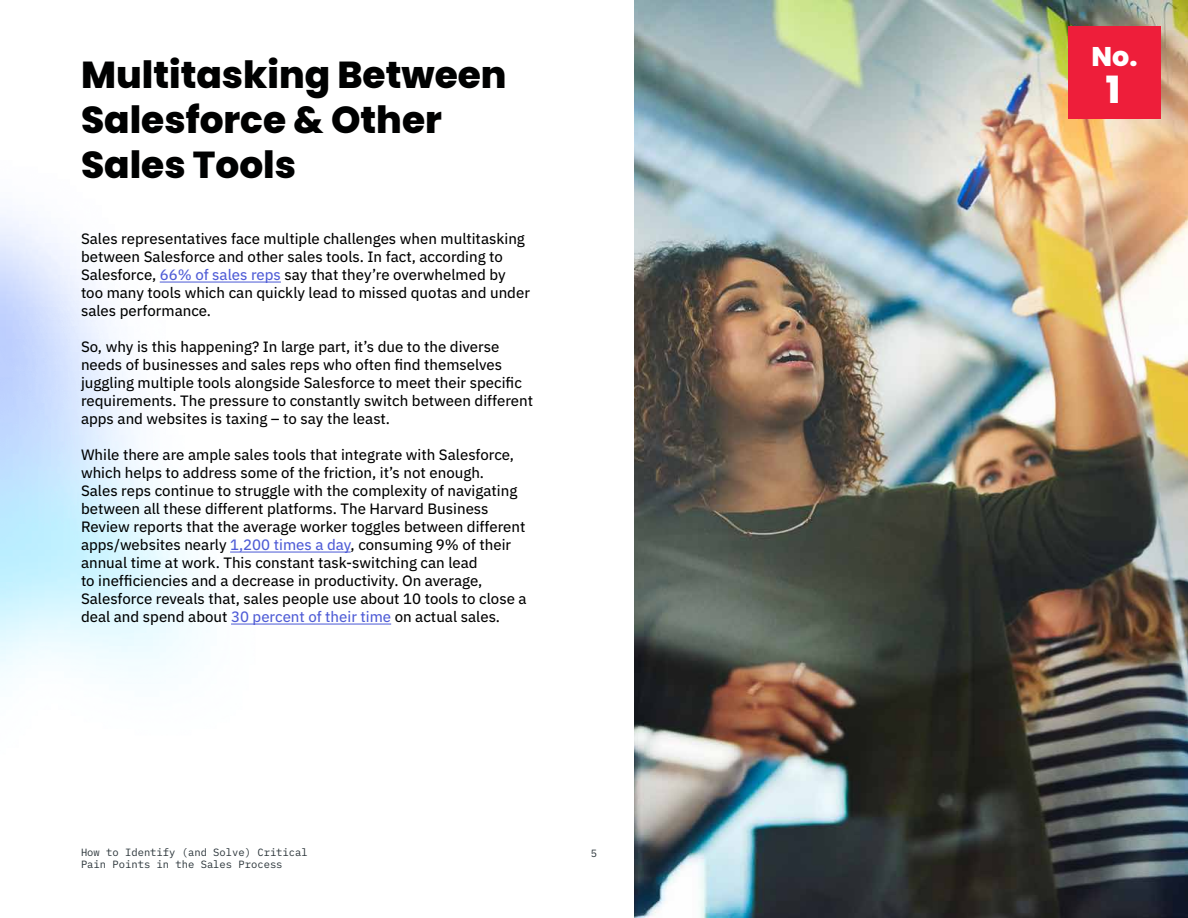
<style>
.page{position:relative;width:1188px;height:918px;background:#fff}
.page>*{position:absolute;margin:0;border:0;box-sizing:border-box;transform-origin:0 0}
.t1{font:800 37.5px/45px "Poppins";color:#000101}
.t2{font:800 37.5px "Poppins";color:#fff}
.t3{font:800 27px "Poppins";color:#fff}
.t4{font:15px/18px "IBM Plex Sans Text";color:#000101}
.t5{font:10.5px/12.6px "IBM Plex Mono";color:#2a3439}
.s1{color:#4f5cd6}
</style>
<div class="page">
<img style="left:634px;top:0;width:554px;height:918px">
<hr style="left:160px;top:282px;width:121px;height:1px;background:#4f5cd6">
<hr style="left:230px;top:552px;width:121px;height:1px;background:#4f5cd6">
<hr style="left:231px;top:624px;width:160px;height:1px;background:#4f5cd6">
<div style="left:1069px;top:26px;width:92px;height:92px;background:#ee1e3a"></div>
<h1 class="t1" style="left:81px;top:53px;width:427px">Multitasking Between<br>Salesforce &amp; Other<br>Sales Tools</h1>
<p class="t4" style="left:81px;top:229px;width:450px">Sales representatives face multiple challenges when multitasking between Salesforce and other sales tools. In fact, according to Salesforce, <span class="s1">66% of sales reps</span> say that they’re overwhelmed by too many tools which can quickly lead to missed quotas and under sales performance.</p>
<p class="t4" style="left:81px;top:337px;width:454px">So, why is this happening? In large part, it’s due to the diverse needs of businesses and sales reps who often find themselves juggling multiple tools alongside Salesforce to meet their specific requirements. The pressure to constantly switch between different apps and websites is taxing – to say the least.</p>
<p class="t4" style="left:81px;top:445px;width:447px">While there are ample sales tools that integrate with Salesforce, which helps to address some of the friction, it’s not enough.<br>Sales reps continue to struggle with the complexity of navigating between all these different platforms. The Harvard Business Review reports that the average worker toggles between different apps/websites nearly <span class="s1">1,200 times a day</span>, consuming 9% of their annual time at work. This constant task-switching can lead<br>to inefficiencies and a decrease in productivity. On average, Salesforce reveals that, sales people use about 10 tools to close a deal and spend about <span class="s1">30 percent of their time</span> on actual sales.</p>
<p class="t5" style="left:81px;top:845px;width:228px">How to Identify (and Solve) Critical<br>Pain Points in the Sales Process</p>
<p class="t5" style="left:591px;top:847px;width:8px">5</p>
<h2 class="t3" style="left:1092px;top:40px;width:47px">No.</h2>
<h1 class="t2" style="left:1106px;top:68px;width:16px">1</h1>
</div>
